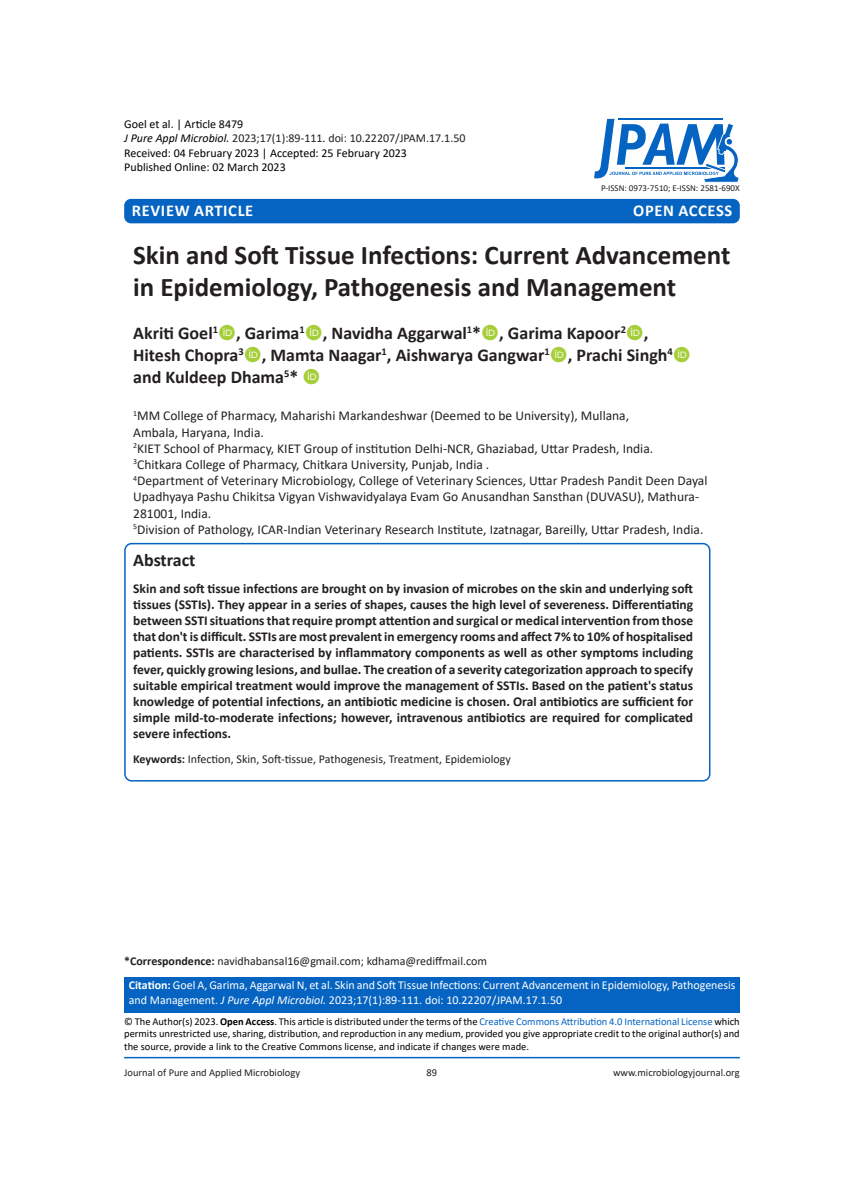
<style>
.page{position:relative;width:864px;height:1188px;background:#fff}
.page>*{position:absolute;margin:0;border:0;box-sizing:border-box;transform-origin:0 0}
.JPAM_Heading{font:700 27px/32.4px "Calibri";color:#231f20}
.JPAM_Author_Name{font:700 18px "Calibri";color:#231f20}
.JPAM_ABSTRACT{font:700 18px "Calibri";color:#231f20}
.t1{font:700 16.5px "Calibri";letter-spacing:.04em;color:#fff}
.JPAM_ABSTRACT-2{font:700 13.5px/16.2px "Calibri";color:#231f20;text-align:justify}
.JPAM_Adds___Keys{font:13.5px/16.2px "Calibri";color:#231f20}
.JPAM_Body_text{font:12px/14.4px "Calibri";color:#fff}
.JPAM_ABSTRACT-3{font:12px "Calibri";color:#231f20}
.t2{font:12px "Calibri";color:#000}
.JPAM_Body_text-2{font:12px "Calibri";color:#231f20}
.Body_text{font:10.5px/12.6px "Calibri";color:#000;text-align:justify}
.t3{font:10.5px "Calibri";color:#231f20}
.t4{font:9px "Calibri";color:#231f20}
.s1{font-style:italic;color:#000}
.s2{color:#000}
.s3{font-weight:700}
.s4{font-style:italic}
.s5{color:#0563c1}
</style>
<div class="page">
<div style="left:124px;top:977px;width:616px;height:36px;background:#0563c1"></div>
<hr style="left:124px;top:1057px;width:616px;height:1px;background:#0563c1">
<div style="left:124px;top:199px;width:616px;height:24px;background:#0563c1;border-radius:7px"></div>
<svg style="left:594px;top:119px;width:145px;height:64px"></svg>
<div style="left:124px;top:543px;width:586px;height:239px;border:2px solid #0563c1;border-radius:7px"></div>
<p class="t2" style="left:124px;top:115px;width:121px">Goel et al. | Article 8479</p>
<p class="JPAM_ABSTRACT-3" style="left:124px;top:130px;width:343px"><span class="s1">J Pure Appl Microbiol.</span> 2023;17(1):89-111<span class="s2">.</span> doi: 10.22207/JPAM.17.1.50</p>
<p class="t2" style="left:124px;top:144px;width:284px">Received: 04 February 2023 | Accepted: 25 February 2023</p>
<p class="t2" style="left:124px;top:159px;width:163px">Published Online: 02 March 2023</p>
<p class="t1" style="left:132px;top:198px;width:123px">REVIEW ARTICLE</p>
<p class="t1" style="left:633px;top:198px;width:101px">OPEN ACCESS</p>
<p class="t4" style="left:601px;top:182px;width:140px">P-ISSN: 0973-7510; E-ISSN: 2581-690X</p>
<p class="JPAM_Heading" style="left:133px;top:238px;width:599px">Skin and Soft Tissue Infections: Current Advancement in Epidemiology, Pathogenesis and Management</p>
<p class="JPAM_Author_Name" style="left:133px;top:321px;width:517px">Akriti Goel<sup>1</sup> , Garima<sup>1</sup> , Navidha Aggarwal<sup>1</sup>* , Garima Kapoor<sup>2</sup> ,</p>
<p class="JPAM_Author_Name" style="left:133px;top:342px;width:541px">Hitesh Chopra<sup>3</sup> , Mamta Naagar<sup>1</sup>, Aishwarya Gangwar<sup>1</sup> , Prachi Singh<sup>4</sup></p>
<p class="JPAM_Author_Name" style="left:133px;top:364px;width:167px">and Kuldeep Dhama<sup>5</sup>*</p>
<p class="JPAM_Adds___Keys" style="left:133px;top:407px;width:497px"><sup>1</sup>MM College of Pharmacy, Maharishi Markandeshwar (Deemed to be University), Mullana,</p>
<p class="JPAM_Adds___Keys" style="left:133px;top:424px;width:132px">Ambala, Haryana, India.</p>
<p class="JPAM_Adds___Keys" style="left:133px;top:440px;width:522px"><sup>2</sup>KIET School of Pharmacy, KIET Group of institution Delhi-NCR, Ghaziabad, Uttar Pradesh, India.</p>
<p class="JPAM_Adds___Keys" style="left:133px;top:456px;width:358px"><sup>3</sup>Chitkara College of Pharmacy, Chitkara University, Punjab, India .</p>
<p class="JPAM_Adds___Keys" style="left:133px;top:472px;width:576px"><sup>4</sup>Department of Veterinary Microbiology, College of Veterinary Sciences, Uttar Pradesh Pandit Deen Dayal<br>Upadhyaya Pashu Chikitsa Vigyan Vishwavidyalaya Evam Go Anusandhan Sansthan (DUVASU), Mathura-<br>281001, India.</p>
<p class="JPAM_Adds___Keys" style="left:133px;top:521px;width:572px"><sup>5</sup>Division of Pathology, ICAR-Indian Veterinary Research Institute, Izatnagar, Bareilly, Uttar Pradesh, India.</p>
<p class="JPAM_ABSTRACT" style="left:133px;top:547px;width:64px">Abstract</p>
<p class="JPAM_ABSTRACT-2" style="left:133px;top:580px;width:562px">Skin and soft tissue infections are brought on by invasion of microbes on the skin and underlying soft tissues (SSTIs). They appear in a series of shapes, causes the high level of severeness. Differentiating between SSTI situations that require prompt attention and surgical or medical intervention from those that don't is difficult. SSTIs are most prevalent in emergency rooms and affect 7% to 10% of hospitalised patients. SSTIs are characterised by inflammatory components as well as other symptoms including fever, quickly growing lesions, and bullae. The creation of a severity categorization approach to specify suitable empirical treatment would improve the management of SSTIs. Based on the patient's status knowledge of potential infections, an antibiotic medicine is chosen. Oral antibiotics are sufficient for simple mild-to-moderate infections; however, intravenous antibiotics are required for complicated severe infections.</p>
<p class="JPAM_ABSTRACT-3" style="left:133px;top:751px;width:379px"><span class="s3">Keywords:</span> Infection, Skin, Soft-tissue, Pathogenesis, Treatment, Epidemiology</p>
<p class="JPAM_Body_text-2" style="left:124px;top:953px;width:364px"><span class="s3">*Correspondence:</span> navidhabansal16@gmail.com; kdhama@rediffmail.com</p>
<p class="JPAM_Body_text" style="left:129px;top:978px;width:608px"><span class="s3">Citation:</span> Goel A, Garima, Aggarwal N, et al. Skin and Soft Tissue Infections: Current Advancement in Epidemiology, Pathogenesis and Management. <span class="s4">J Pure Appl Microbiol.</span> 2023;17(1):89-111. doi: 10.22207/JPAM.17.1.50</p>
<p class="Body_text" style="left:124px;top:1015px;width:617px">© The Author(s) 2023. <span class="s3">Open Access</span>. This article is distributed under the terms of the <span class="s5">Creative Commons Attribution 4.0 International License</span> which permits unrestricted use, sharing, distribution, and reproduction in any medium, provided you give appropriate credit to the original author(s) and the source, provide a link to the Creative Commons license, and indicate if changes were made.</p>
<p class="t3" style="left:124px;top:1065px;width:177px">Journal of Pure and Applied Microbiology</p>
<p class="t3" style="left:427px;top:1065px;width:12px">89</p>
<p class="t3" style="left:613px;top:1065px;width:128px">www.microbiologyjournal.org</p>
</div>
